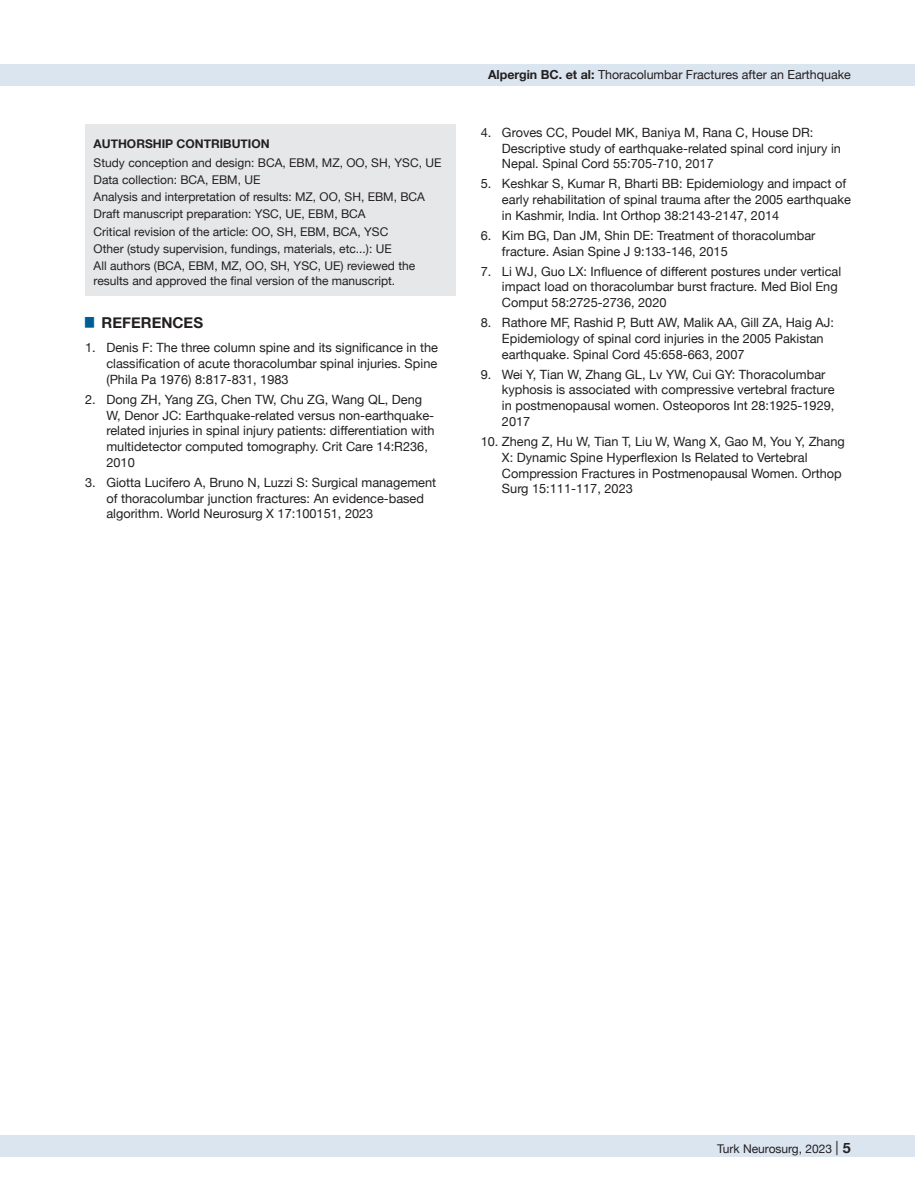
<style>
.page{position:relative;width:915px;height:1191px;background:#fff}
.page>*{position:absolute;margin:0;border:0;box-sizing:border-box;transform-origin:0 0}
.t1{font:700 15px "Helvetica Neue";color:#231f20}
.t2{font:12.75px/15.8px "Helvetica Neue";color:#231f20}
.t3{font:12.45px "Helvetica Neue";color:#231f20}
.t4{font:12px/17.1px "Helvetica Neue";color:#231f20}
.t5{font:700 12px "Helvetica Neue";color:#231f20}
.s1{font-weight:700}
.s2{font-size:14.25px}
.s3{font-weight:700;font-size:14.25px}
</style>
<div class="page">
<div style="left:0;top:1135px;width:914px;height:22px;background:#dbe5f0"></div>
<div style="left:0;top:64px;width:914px;height:21px;background:#dbe5f0"></div>
<div style="left:85px;top:125px;width:370px;height:171px;background:#e6e7e9"></div>
<p class="t5" style="left:94px;top:134px;width:177px">AUTHORSHIP CONTRIBUTION</p>
<p class="t4" style="left:94px;top:155px;width:349px">Study conception and design: BCA, EBM, MZ, OO, SH, YSC, UE Data collection: BCA, EBM, UE<br>Analysis and interpretation of results: MZ, OO, SH, EBM, BCA Draft manuscript preparation: YSC, UE, EBM, BCA<br>Critical revision of the article: OO, SH, EBM, BCA, YSC<br>Other (study supervision, fundings, materials, etc...): UE<br>All authors (BCA, EBM, MZ, OO, SH, YSC, UE) reviewed the</p>
<p class="t4" style="left:94px;top:273px;width:303px">results and approved the final version of the manuscript.</p>
<p class="t1" style="left:85px;top:311px;width:119px"><sup>█</sup> REFERENCES</p>
<p class="t2" style="left:106px;top:340px;width:333px;text-align:justify;text-indent:-21px">1. Denis F: The three column spine and its significance in the classification of acute thoracolumbar spinal injuries. Spine (Phila Pa 1976) 8:817-831, 1983</p>
<p class="t2" style="left:106px;top:392px;width:330px;text-indent:-21px">2. Dong ZH, Yang ZG, Chen TW, Chu ZG, Wang QL, Deng W, Denor JC: Earthquake-related versus non-earthquake&shy;related injuries in spinal injury patients: differentiation with multidetector computed tomography. Crit Care 14:R236, 2010</p>
<p class="t2" style="left:106px;top:475px;width:331px;text-indent:-21px">3. Giotta Lucifero A, Bruno N, Luzzi S: Surgical management of thoracolumbar junction fractures: An evidence-based algorithm. World Neurosurg X 17:100151, 2023</p>
<p class="t3" style="left:488px;top:66px;width:364px"><span class="s1">Alpergin BC. et al:</span> Thoracolumbar Fractures after an Earthquake</p>
<p class="t2" style="left:502px;top:125px;width:340px;text-indent:-21px">4. Groves CC, Poudel MK, Baniya M, Rana C, House DR:<br>Descriptive study of earthquake-related spinal cord injury in<br>Nepal. Spinal Cord 55:705-710, 2017</p>
<p class="t2" style="left:502px;top:177px;width:350px;text-indent:-21px">5. Keshkar S, Kumar R, Bharti BB: Epidemiology and impact of early rehabilitation of spinal trauma after the 2005 earthquake in Kashmir, India. Int Orthop 38:2143-2147, 2014</p>
<p class="t2" style="left:502px;top:228px;width:315px;text-indent:-21px">6. Kim BG, Dan JM, Shin DE: Treatment of thoracolumbar fracture. Asian Spine J 9:133-146, 2015</p>
<p class="t2" style="left:502px;top:264px;width:340px;text-indent:-21px">7. Li WJ, Guo LX: Influence of different postures under vertical impact load on thoracolumbar burst fracture. Med Biol Eng<br>Comput 58:2725-2736, 2020</p>
<p class="t2" style="left:502px;top:315px;width:333px;text-indent:-21px">8. Rathore MF, Rashid P, Butt AW, Malik AA, Gill ZA, Haig AJ:<br>Epidemiology of spinal cord injuries in the 2005 Pakistan earthquake. Spinal Cord 45:658-663, 2007</p>
<p class="t2" style="left:502px;top:367px;width:334px;text-indent:-21px">9. Wei Y, Tian W, Zhang GL, Lv YW, Cui GY: Thoracolumbar kyphosis is associated with compressive vertebral fracture in postmenopausal women. Osteoporos Int 28:1925-1929, 2017</p>
<p class="t2" style="left:502px;top:434px;width:344px;text-indent:-21px">10. Zheng Z, Hu W, Tian T, Liu W, Wang X, Gao M, You Y, Zhang X: Dynamic Spine Hyperflexion Is Related to Vertebral Compression Fractures in Postmenopausal Women. Orthop Surg 15:111-117, 2023</p>
<p class="t4" style="left:716px;top:1141px;width:156px">Turk Neurosurg, 2023 <span class="s2">|</span> <span class="s3">5 5</span></p>
</div>
